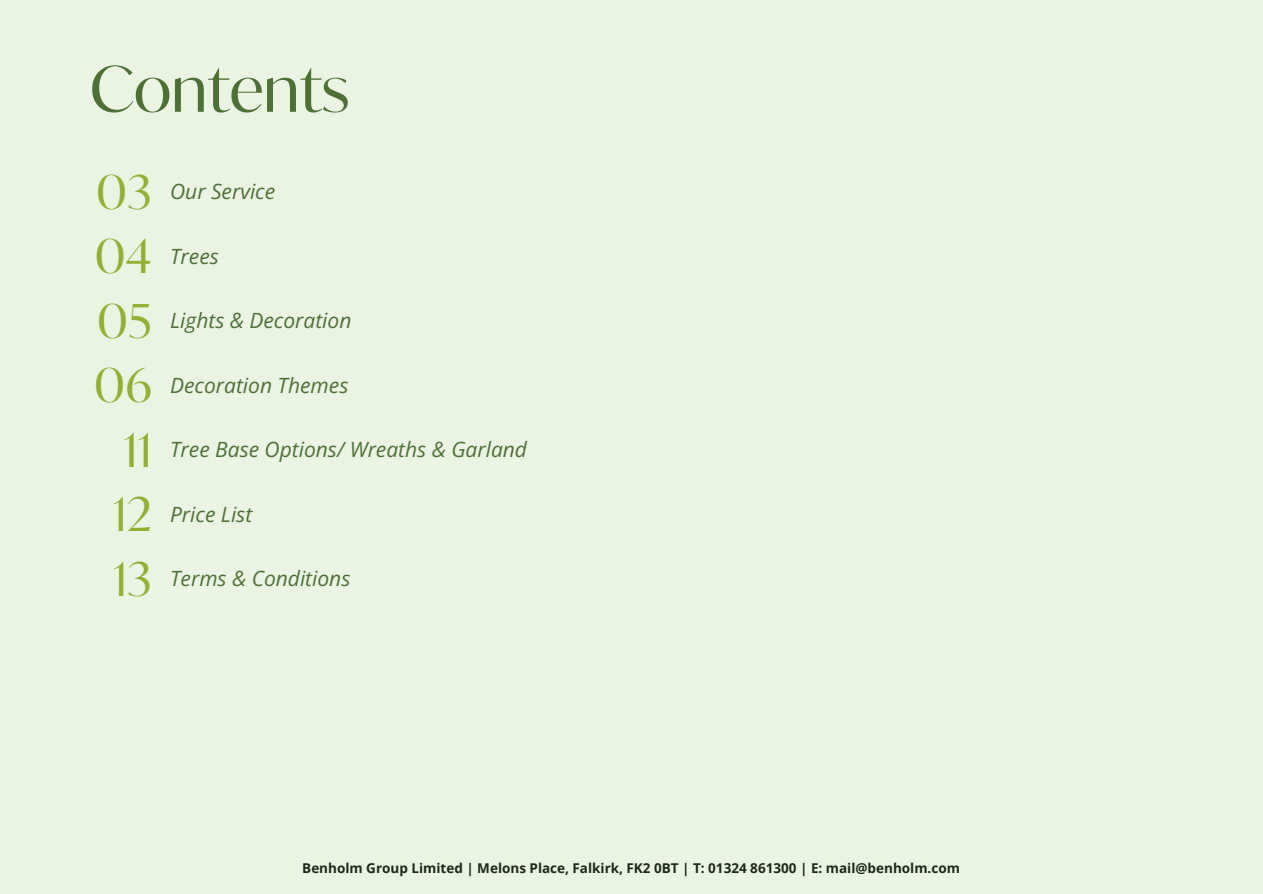
<style>
.page{position:relative;width:1263px;height:894px;background:#fff}
.page>*{position:absolute;margin:0;border:0;box-sizing:border-box;transform-origin:0 0}
.t1{font:62.7px "Ivy Mode";color:#4d7035}
.t2{font:46.65px "Ivy Mode";letter-spacing:.01em;color:#93b034}
.t3{font:italic 21px "Open Sans";color:#4d7035}
.t4{font:700 13.5px "Open Sans";color:#1c281b}
</style>
<div class="page">
<div style="left:0;top:0;width:1263px;height:893px;background:#ebf4e3"></div>
<h1 class="t1" style="left:90px;top:49px;width:261px">Contents</h1>
<h2 class="t2" style="left:96px;top:162px;width:57px">03</h2>
<p class="t3" style="left:170px;top:177px;width:107px">Our Service</p>
<h2 class="t2" style="left:95px;top:226px;width:58px">04</h2>
<p class="t3" style="left:170px;top:241px;width:50px">Trees</p>
<h2 class="t2" style="left:97px;top:291px;width:56px">05</h2>
<p class="t3" style="left:170px;top:306px;width:183px">Lights &amp; Decoration</p>
<h2 class="t2" style="left:94px;top:355px;width:59px">06</h2>
<p class="t3" style="left:170px;top:370px;width:180px">Decoration Themes</p>
<h2 class="t2" style="left:124px;top:420px;width:29px">11</h2>
<p class="t3" style="left:170px;top:435px;width:358px">Tree Base Options/ Wreaths &amp; Garland</p>
<h2 class="t2" style="left:113px;top:484px;width:40px">12</h2>
<p class="t3" style="left:170px;top:499px;width:84px">Price List</p>
<h2 class="t2" style="left:113px;top:549px;width:40px">13</h2>
<p class="t3" style="left:170px;top:563px;width:182px">Terms &amp; Conditions</p>
<p class="t4" style="left:302px;top:857px;width:659px">Benholm Group Limited | Melons Place, Falkirk, FK2 0BT | T: 01324 861300 | E: mail@benholm.com</p>
</div>
